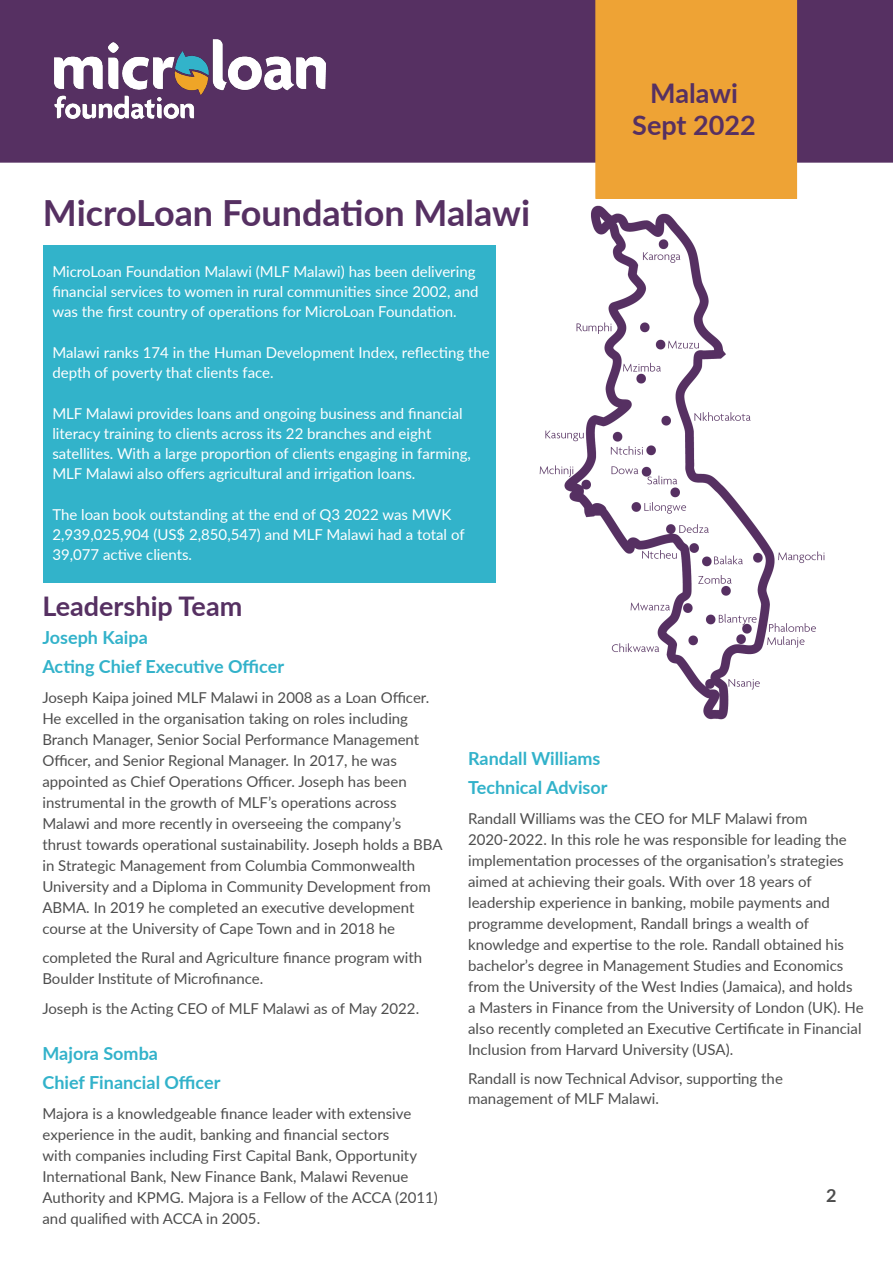
<style>
.page{position:relative;width:893px;height:1263px;background:#fff}
.page>*{position:absolute;margin:0;border:0;box-sizing:border-box;transform-origin:0 0}
.t1{font:700 36px "Lato";color:#563062}
.t2{font:700 27px "Lato";color:#563062}
.subheader{font:700 18px "Lato";color:#32b2ca}
.t3{font:700 18px "Lato";color:#4d4d4d}
.subheader-2{font:15px/21px "Lato";color:#4d4d4d}
.t4{font:15px/20.2px "Lato";color:#fff}
</style>
<div class="page">
<img style="left:458px;top:176px;width:367px;height:544px">
<div style="left:43px;top:245px;width:452px;height:337px;background:#32b3ca"></div>
<div style="left:0;top:0;width:893px;height:163px;background:#563062"></div>
<div style="left:595px;top:0;width:202px;height:199px;background:#eea335"></div>
<img style="left:54px;top:39px;width:272px;height:79px">
<p class="t1" style="left:43px;top:186px;width:489px">MicroLoan Foundation Malawi</p>
<p class="t4" style="left:52px;top:261px;width:428px">MicroLoan Foundation Malawi (MLF Malawi) has been delivering financial services to women in rural communities since 2002, and was the first country of operations for MicroLoan Foundation.</p>
<p class="t4" style="left:52px;top:342px;width:439px">Malawi ranks 174 in the Human Development Index, reflecting the depth of poverty that clients face.</p>
<p class="t4" style="left:52px;top:402px;width:420px">MLF Malawi provides loans and ongoing business and financial literacy training to clients across its 22 branches and eight satellites. With a large proportion of clients engaging in farming, MLF Malawi also offers agricultural and irrigation loans.</p>
<p class="t4" style="left:52px;top:504px;width:414px">The loan book outstanding at the end of Q3 2022 was MWK<br>2,939,025,904 (US$ 2,850,547) and MLF Malawi had a total of<br>39,077 active clients.</p>
<p class="t2" style="left:650px;top:73px;width:89px">Malawi</p>
<p class="t2" style="left:632px;top:106px;width:125px">Sept 2022</p>
<p class="t2" style="left:42px;top:586px;width:201px">Leadership Team</p>
<p class="subheader" style="left:42px;top:624px;width:107px">Joseph Kaipa</p>
<p class="subheader" style="left:42px;top:653px;width:243px">Acting Chief Executive Officer</p>
<p class="subheader-2" style="left:42px;top:686px;width:402px">Joseph Kaipa joined MLF Malawi in 2008 as a Loan Officer.<br>He excelled in the organisation taking on roles including Branch Manager, Senior Social Performance Management Officer, and Senior Regional Manager. In 2017, he was appointed as Chief Operations Officer. Joseph has been instrumental in the growth of MLF’s operations across Malawi and more recently in overseeing the company’s thrust towards operational sustainability. Joseph holds a BBA in Strategic Management from Columbia Commonwealth University and a Diploma in Community Development from ABMA. In 2019 he completed an executive development course at the University of Cape Town and in 2018 he</p>
<p class="subheader-2" style="left:42px;top:947px;width:381px">completed the Rural and Agriculture finance program with<br>Boulder Institute of Microfinance.</p>
<p class="subheader-2" style="left:42px;top:997px;width:378px">Joseph is the Acting CEO of MLF Malawi as of May 2022.</p>
<p class="subheader" style="left:43px;top:1040px;width:117px">Majora Somba</p>
<p class="subheader" style="left:43px;top:1069px;width:179px">Chief Financial Officer</p>
<p class="subheader-2" style="left:43px;top:1102px;width:397px">Majora is a knowledgeable finance leader with extensive experience in the audit, banking and financial sectors<br>with companies including First Capital Bank, Opportunity International Bank, New Finance Bank, Malawi Revenue Authority and KPMG. Majora is a Fellow of the ACCA (2011) and qualified with ACCA in 2005.</p>
<p class="subheader" style="left:468px;top:745px;width:134px">Randall Williams</p>
<p class="subheader" style="left:468px;top:774px;width:141px">Technical Advisor</p>
<p class="subheader-2" style="left:468px;top:807px;width:397px">Randall Williams was the CEO for MLF Malawi from 2020-2022. In this role he was responsible for leading the implementation processes of the organisation’s strategies aimed at achieving their goals. With over 18 years of leadership experience in banking, mobile payments and programme development, Randall brings a wealth of knowledge and expertise to the role. Randall obtained his bachelor’s degree in Management Studies and Economics from the University of the West Indies (Jamaica), and holds<br>a Masters in Finance from the University of London (UK). He also recently completed an Executive Certificate in Financial Inclusion from Harvard University (USA).</p>
<p class="subheader-2" style="left:468px;top:1067px;width:316px;line-height:20.2px">Randall is now Technical Advisor, supporting the management of MLF Malawi.</p>
<p class="t3" style="left:826px;top:1182px;width:12px">2</p>
</div>
